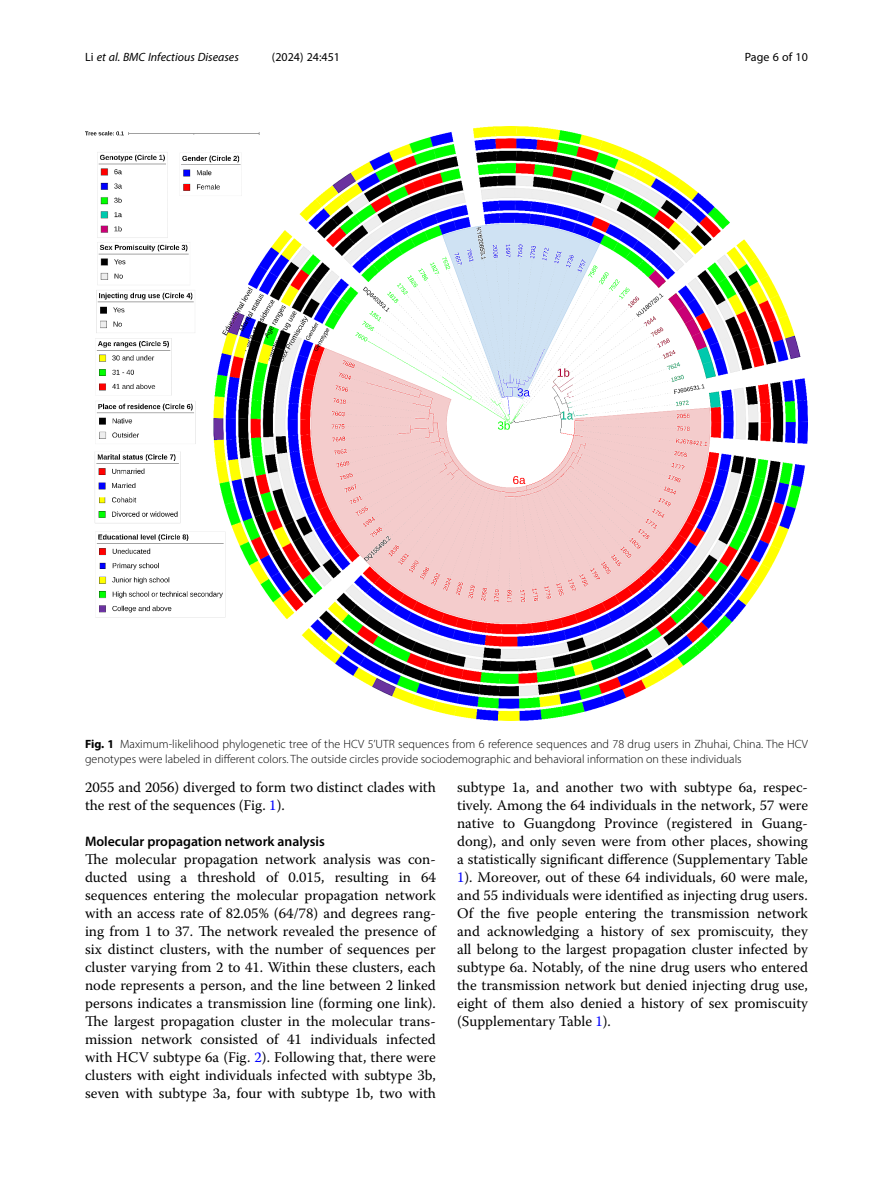
<style>
.page{position:relative;width:893px;height:1191px;background:#fff}
.page>*{position:absolute;margin:0;border:0;box-sizing:border-box;transform-origin:0 0}
.Body_Text{font:14.7px/18px "Warnock Pro";color:#000;text-align:justify}
.Body_Text_Indent{font:14.7px/18px "Warnock Pro";color:#000}
.Head_2{font:600 13.8px "Myriad Pro";color:#000}
.Figure_Caption{font:300 12px/15px "Myriad Pro";color:#000}
.t1{font:italic 12px "Myriad Pro";color:#000}
.t2{font:12px "Myriad Pro";color:#000}
.s1{font-style:normal}
.s2{font-weight:700}
.s3{color:#00f}
</style>
<div class="page">
<img style="left:85px;top:126px;width:723px;height:595px">
<p class="t1" style="left:85px;top:50px;width:155px"><span class="s1">Li</span> et al. BMC Infectious Diseases</p>
<p class="t2" style="left:272px;top:50px;width:70px">(2024) 24:451</p>
<p class="t2" style="left:745px;top:50px;width:65px">Page 6 of 10</p>
<p class="Figure_Caption" style="left:85px;top:736px;width:724px"><span class="s2">Fig. 1</span> Maximum-likelihood phylogenetic tree of the HCV 5’UTR sequences from 6 reference sequences and 78 drug users in Zhuhai, China. The HCV genotypes were labeled in different colors. The outside circles provide sociodemographic and behavioral information on these individuals</p>
<p class="Body_Text_Indent" style="left:85px;top:778px;width:352px">2055 and 2056) diverged to form two distinct clades with the rest of the sequences (Fig. <span class="s3">1</span>).</p>
<p class="Head_2" style="left:85px;top:833px;width:241px">Molecular propagation network analysis</p>
<p class="Body_Text" style="left:85px;top:850px;width:352px">The molecular propagation network analysis was con&shy;ducted using a threshold of 0.015, resulting in 64 sequences entering the molecular propagation network with an access rate of 82.05% (64/78) and degrees rang&shy;ing from 1 to 37. The network revealed the presence of six distinct clusters, with the number of sequences per cluster varying from 2 to 41. Within these clusters, each node represents a person, and the line between 2 linked persons indicates a transmission line (forming one link).<br>The largest propagation cluster in the molecular trans&shy;mission network consisted of 41 individuals infected with HCV subtype 6a (Fig. <span class="s3">2</span>). Following that, there were clusters with eight individuals infected with subtype 3b, seven with subtype 3a, four with subtype 1b, two with</p>
<p class="Body_Text" style="left:457px;top:778px;width:352px">subtype 1a, and another two with subtype 6a, respec&shy;tively. Among the 64 individuals in the network, 57 were native to Guangdong Province (registered in Guang&shy;dong), and only seven were from other places, showing a statistically significant difference (Supplementary Table <span class="s3">1</span>). Moreover, out of these 64 individuals, 60 were male, and 55 individuals were identified as injecting drug users.<br>Of the five people entering the transmission network and acknowledging a history of sex promiscuity, they all belong to the largest propagation cluster infected by subtype 6a. Notably, of the nine drug users who entered the transmission network but denied injecting drug use, eight of them also denied a history of sex promiscuity (Supplementary Table <span class="s3">1</span>).</p>
</div>
